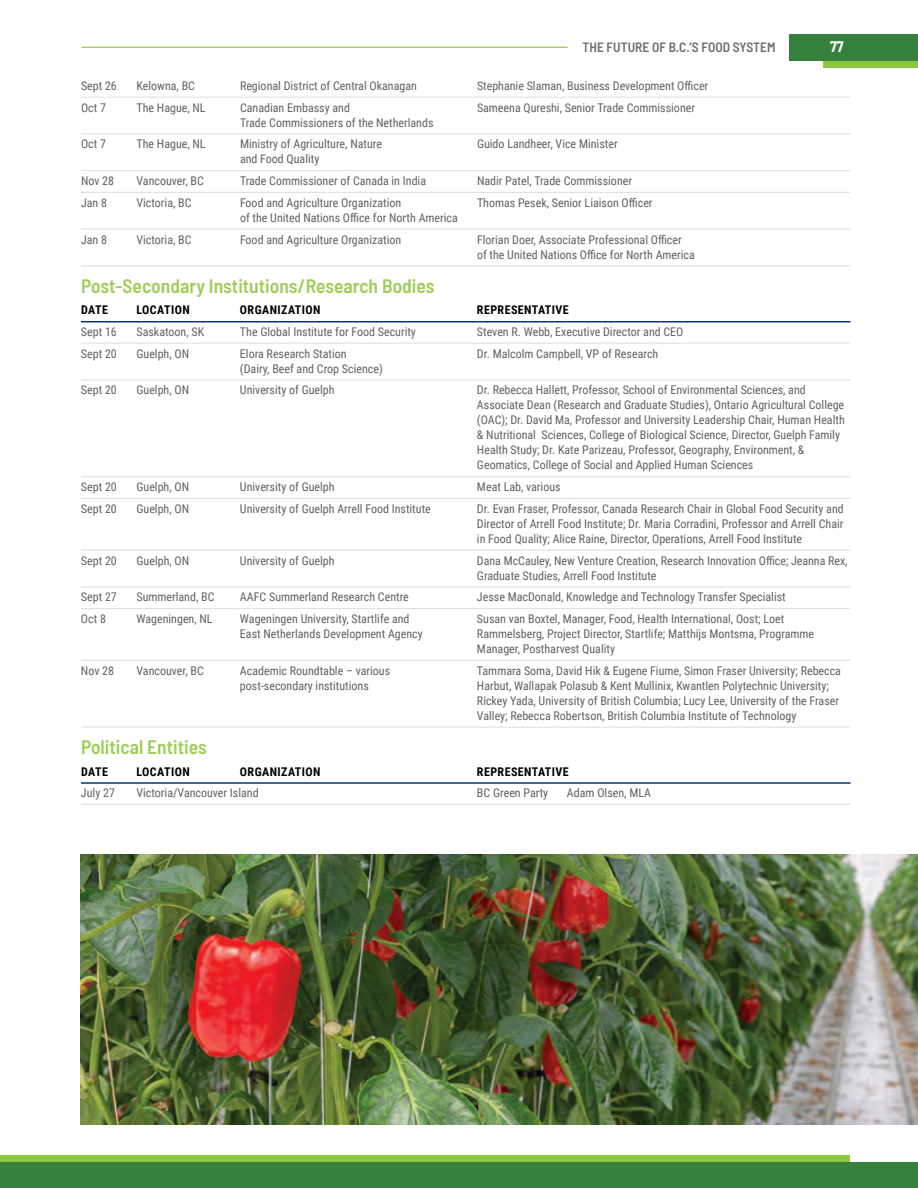
<style>
.page{position:relative;width:918px;height:1188px;background:#fff}
.page>*{position:absolute;margin:0;border:0;box-sizing:border-box;transform-origin:0 0}
.t1{font:600 semi-condensed 19.5px "Barlow";color:#9ecd58}
.t2{font:700 semi-condensed 15px "Barlow";color:#fff}
.t3{font:600 semi-condensed 13.5px "Barlow";color:#6d6e71}
.t4{font:12px/15px "Roboto Condensed";color:#606163}
.t5{font:700 12px "Roboto Condensed";letter-spacing:.035em;color:#000}
</style>
<div class="page">
<hr style="left:81px;top:97px;width:769px;height:1px;background:#dcddde">
<hr style="left:81px;top:134px;width:769px;height:1px;background:#dcddde">
<hr style="left:81px;top:170px;width:769px;height:1px;background:#dcddde">
<hr style="left:81px;top:192px;width:769px;height:1px;background:#dcddde">
<hr style="left:81px;top:229px;width:769px;height:1px;background:#dcddde">
<hr style="left:81px;top:266px;width:769px;height:1px;background:#dcddde">
<hr style="left:81px;top:321px;width:769px;height:1px;background:#043673">
<hr style="left:81px;top:343px;width:769px;height:1px;background:#dcddde">
<hr style="left:81px;top:380px;width:769px;height:1px;background:#dcddde">
<hr style="left:81px;top:476px;width:769px;height:1px;background:#dcddde">
<hr style="left:81px;top:498px;width:769px;height:1px;background:#dcddde">
<hr style="left:81px;top:550px;width:769px;height:1px;background:#dcddde">
<hr style="left:81px;top:586px;width:769px;height:1px;background:#dcddde">
<hr style="left:81px;top:608px;width:769px;height:1px;background:#dcddde">
<hr style="left:81px;top:660px;width:769px;height:1px;background:#dcddde">
<hr style="left:81px;top:727px;width:769px;height:1px;background:#dcddde">
<hr style="left:81px;top:782px;width:769px;height:2px;background:#043673">
<hr style="left:81px;top:804px;width:769px;height:1px;background:#dcddde">
<img style="left:80px;top:855px;width:838px;height:270px">
<div style="left:789px;top:34px;width:129px;height:27px;background:#36813d"></div>
<hr style="left:82px;top:47px;width:486px;height:1px;background:#8dc63f">
<div style="left:823px;top:61px;width:95px;height:7px;background:#8dc63f"></div>
<div style="left:0;top:1162px;width:918px;height:26px;background:#36813d"></div>
<div style="left:0;top:1156px;width:850px;height:6px;background:#8dc63f"></div>
<p class="t3" style="left:583px;top:37px;width:194px">THE FUTURE OF B.C.’S FOOD SYSTEM</p>
<p class="t2" style="left:830px;top:36px;width:15px">77</p>
<p class="t4" style="left:81px;top:78px;width:37px">Sept 26</p>
<p class="t4" style="left:136px;top:78px;width:60px">Kelowna, BC</p>
<p class="t4" style="left:240px;top:78px;width:178px">Regional District of Central Okanagan</p>
<p class="t4" style="left:477px;top:78px;width:233px">Stephanie Slaman, Business Development Officer</p>
<p class="t4" style="left:81px;top:100px;width:26px">Oct 7</p>
<p class="t4" style="left:136px;top:100px;width:71px">The Hague, NL</p>
<p class="t4" style="left:240px;top:100px;width:111px">Canadian Embassy and</p>
<p class="t4" style="left:477px;top:100px;width:220px">Sameena Qureshi, Senior Trade Commissioner</p>
<p class="t4" style="left:240px;top:115px;width:195px">Trade Commissioners of the Netherlands</p>
<p class="t4" style="left:81px;top:136px;width:26px">Oct 7</p>
<p class="t4" style="left:136px;top:136px;width:71px">The Hague, NL</p>
<p class="t4" style="left:240px;top:136px;width:144px">Ministry of Agriculture, Nature</p>
<p class="t4" style="left:477px;top:136px;width:142px">Guido Landheer, Vice Minister</p>
<p class="t4" style="left:240px;top:151px;width:81px">and Food Quality</p>
<p class="t4" style="left:81px;top:173px;width:35px">Nov 28</p>
<p class="t4" style="left:136px;top:173px;width:69px">Vancouver, BC</p>
<p class="t4" style="left:240px;top:173px;width:188px">Trade Commissioner of Canada in India</p>
<p class="t4" style="left:477px;top:173px;width:157px">Nadir Patel, Trade Commissioner</p>
<p class="t4" style="left:81px;top:195px;width:28px">Jan 8</p>
<p class="t4" style="left:136px;top:195px;width:57px">Victoria, BC</p>
<p class="t4" style="left:240px;top:195px;width:163px">Food and Agriculture Organization</p>
<p class="t4" style="left:477px;top:195px;width:177px">Thomas Pesek, Senior Liaison Officer</p>
<p class="t4" style="left:240px;top:210px;width:219px">of the United Nations Office for North America</p>
<p class="t4" style="left:81px;top:232px;width:28px">Jan 8</p>
<p class="t4" style="left:136px;top:232px;width:57px">Victoria, BC</p>
<p class="t4" style="left:240px;top:232px;width:163px">Food and Agriculture Organization</p>
<p class="t4" style="left:477px;top:232px;width:219px">Florian Doer, Associate Professional Officer<br>of the United Nations Office for North America</p>
<h1 class="t1" style="left:81px;top:271px;width:355px">Post-Secondary Institutions/Research Bodies</h1>
<p class="t5" style="left:81px;top:302px;width:28px">DATE</p>
<p class="t5" style="left:136px;top:302px;width:55px">LOCATION</p>
<p class="t5" style="left:240px;top:302px;width:82px">ORGANIZATION</p>
<p class="t5" style="left:477px;top:302px;width:93px">REPRESENTATIVE</p>
<p class="t4" style="left:81px;top:324px;width:37px">Sept 16</p>
<p class="t4" style="left:136px;top:324px;width:69px">Saskatoon, SK</p>
<p class="t4" style="left:240px;top:324px;width:177px">The Global Institute for Food Security</p>
<p class="t4" style="left:477px;top:324px;width:208px">Steven R. Webb, Executive Director and CEO</p>
<p class="t4" style="left:81px;top:346px;width:37px">Sept 20</p>
<p class="t4" style="left:136px;top:346px;width:54px">Guelph, ON</p>
<p class="t4" style="left:240px;top:346px;width:108px">Elora Research Station</p>
<p class="t4" style="left:477px;top:346px;width:183px">Dr. Malcolm Campbell, VP of Research</p>
<p class="t4" style="left:240px;top:361px;width:144px">(Dairy, Beef and Crop Science)</p>
<p class="t4" style="left:81px;top:382px;width:37px">Sept 20</p>
<p class="t4" style="left:136px;top:382px;width:54px">Guelph, ON</p>
<p class="t4" style="left:240px;top:382px;width:96px">University of Guelph</p>
<p class="t4" style="left:477px;top:382px;width:369px">Dr. Rebecca Hallett, Professor, School of Environmental Sciences, and Associate Dean (Research and Graduate Studies), Ontario Agricultural College (OAC); Dr. David Ma, Professor and University Leadership Chair, Human Health &amp; Nutritional Sciences, College of Biological Science, Director, Guelph Family Health Study; Dr. Kate Parizeau, Professor, Geography, Environment, &amp; Geomatics, College of Social and Applied Human Sciences</p>
<p class="t4" style="left:81px;top:479px;width:37px">Sept 20</p>
<p class="t4" style="left:136px;top:479px;width:54px">Guelph, ON</p>
<p class="t4" style="left:240px;top:479px;width:96px">University of Guelph</p>
<p class="t4" style="left:477px;top:479px;width:85px">Meat Lab, various</p>
<p class="t4" style="left:81px;top:501px;width:37px">Sept 20</p>
<p class="t4" style="left:136px;top:501px;width:54px">Guelph, ON</p>
<p class="t4" style="left:240px;top:501px;width:192px">University of Guelph Arrell Food Institute</p>
<p class="t4" style="left:477px;top:501px;width:368px;text-align:justify">Dr. Evan Fraser, Professor, Canada Research Chair in Global Food Security and Director of Arrell Food Institute; Dr. Maria Corradini, Professor and Arrell Chair in Food Quality; Alice Raine, Director, Operations, Arrell Food Institute</p>
<p class="t4" style="left:81px;top:553px;width:37px">Sept 20</p>
<p class="t4" style="left:136px;top:553px;width:54px">Guelph, ON</p>
<p class="t4" style="left:240px;top:553px;width:96px">University of Guelph</p>
<p class="t4" style="left:477px;top:553px;width:372px">Dana McCauley, New Venture Creation, Research Innovation Office; Jeanna Rex,<br>Graduate Studies, Arrell Food Institute</p>
<p class="t4" style="left:81px;top:589px;width:37px">Sept 27</p>
<p class="t4" style="left:136px;top:589px;width:80px">Summerland, BC</p>
<p class="t4" style="left:240px;top:589px;width:170px">AAFC Summerland Research Centre</p>
<p class="t4" style="left:477px;top:589px;width:310px">Jesse MacDonald, Knowledge and Technology Transfer Specialist</p>
<p class="t4" style="left:81px;top:611px;width:26px">Oct 8</p>
<p class="t4" style="left:136px;top:611px;width:78px">Wageningen, NL</p>
<p class="t4" style="left:240px;top:611px;width:171px">Wageningen University, Startlife and</p>
<p class="t4" style="left:477px;top:611px;width:309px">Susan van Boxtel, Manager, Food, Health International, Oost; Loet</p>
<p class="t4" style="left:240px;top:626px;width:184px">East Netherlands Development Agency</p>
<p class="t4" style="left:477px;top:626px;width:339px">Rammelsberg, Project Director, Startlife; Matthijs Montsma, Programme<br>Manager, Postharvest Quality</p>
<p class="t4" style="left:81px;top:663px;width:35px">Nov 28</p>
<p class="t4" style="left:136px;top:663px;width:69px">Vancouver, BC</p>
<p class="t4" style="left:240px;top:663px;width:152px">Academic Roundtable – various</p>
<p class="t4" style="left:477px;top:663px;width:366px">Tammara Soma, David Hik &amp; Eugene Fiume, Simon Fraser University; Rebecca</p>
<p class="t4" style="left:240px;top:678px;width:130px">post-secondary institutions</p>
<p class="t4" style="left:477px;top:678px;width:364px">Harbut, Wallapak Polasub &amp; Kent Mullinix, Kwantlen Polytechnic University;<br>Rickey Yada, University of British Columbia; Lucy Lee, University of the Fraser<br>Valley; Rebecca Robertson, British Columbia Institute of Technology</p>
<h1 class="t1" style="left:81px;top:733px;width:127px">Political Entities</h1>
<p class="t5" style="left:81px;top:763px;width:28px">DATE</p>
<p class="t5" style="left:136px;top:763px;width:55px">LOCATION</p>
<p class="t5" style="left:240px;top:763px;width:82px">ORGANIZATION</p>
<p class="t5" style="left:477px;top:763px;width:93px">REPRESENTATIVE</p>
<p class="t4" style="left:81px;top:785px;width:35px">July 27</p>
<p class="t4" style="left:136px;top:785px;width:124px">Victoria/Vancouver Island</p>
<p class="t4" style="left:477px;top:785px;width:73px">BC Green Party</p>
<p class="t4" style="left:567px;top:785px;width:86px">Adam Olsen, MLA</p>
</div>
